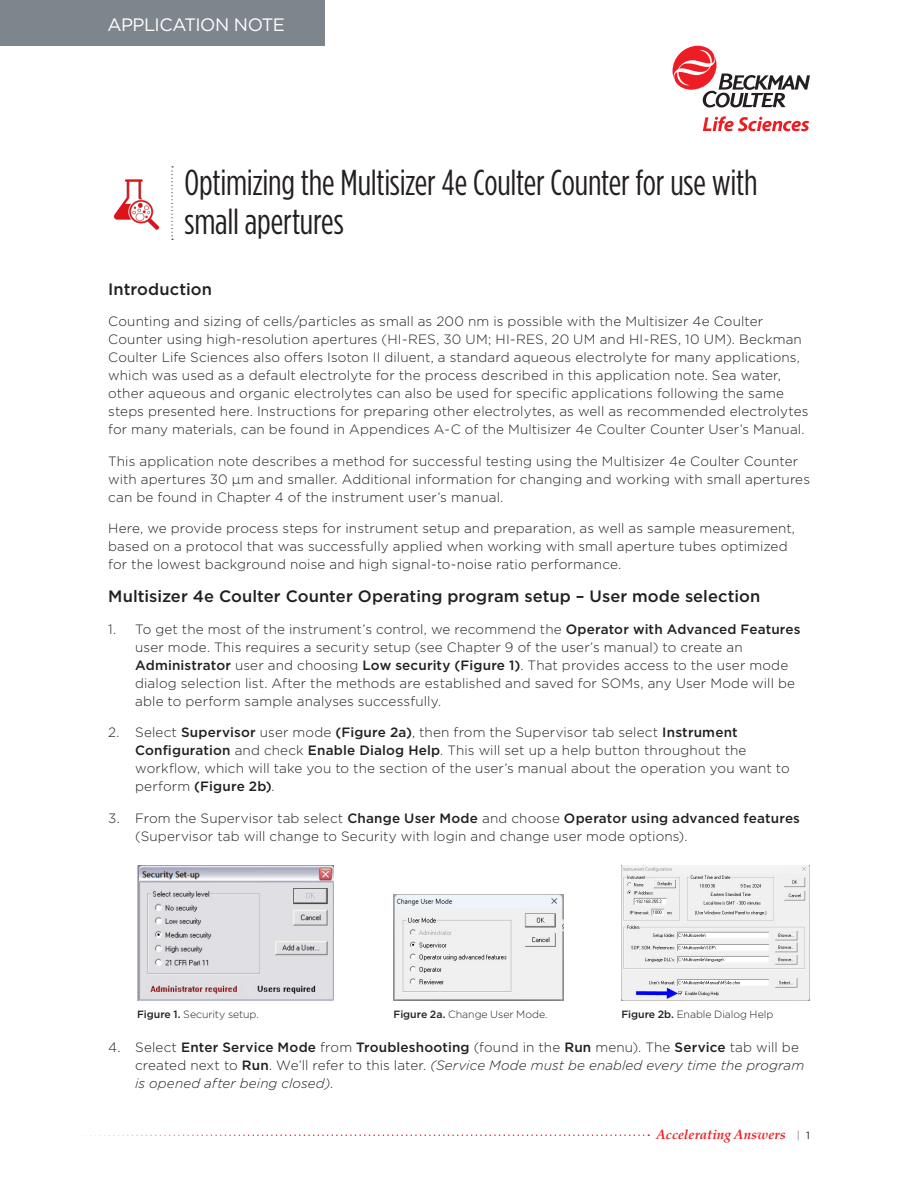
<style>
.page{position:relative;width:918px;height:1188px;background:#fff}
.page>*{position:absolute;margin:0;border:0;box-sizing:border-box;transform-origin:0 0}
.t1{font:36px/39px "Gotham Condensed";letter-spacing:-.01em;color:#231f20}
.t2{font:18px "Gotham";letter-spacing:-.03em;color:#fff}
.Doc_-_Header{font:500 16.5px "Gotham";letter-spacing:.005em;color:#231f20}
.Doc_-_Body{font:300 13.5px/18px "Gotham";letter-spacing:.01em;color:#231f20}
.t3{font:italic 13.5px "Palatino";letter-spacing:.005em;color:#ee1d23}
.Doc_-_Fig_Table{font:300 10.5px "Gotham";letter-spacing:-.005em;color:#231f20}
.s1{font-weight:500}
.s2{font-style:italic}
.s3{font-family:"Gotham";font-style:normal;font-size:10.5px;color:#7e868d}
.s4{font-family:"Gotham";font-style:normal;font-size:10.5px;color:#231f20}
</style>
<div class="page">
<svg style="left:81px;top:1134px;width:568px;height:2px"></svg>
<svg style="left:171px;top:166px;width:2px;height:74px"></svg>
<img style="left:113px;top:179px;width:47px;height:51px">
<img style="left:137px;top:865px;width:197px;height:136px">
<img style="left:621px;top:865px;width:189px;height:136px">
<img style="left:394px;top:894px;width:170px;height:107px">
<div style="left:0;top:0;width:325px;height:46px;background:#7e868d"></div>
<svg style="left:673px;top:46px;width:137px;height:62px"></svg>
<svg style="left:703px;top:116px;width:106px;height:15px"></svg>
<h2 class="t2" style="left:107px;top:13px;width:179px">APPLICATION NOTE</h2>
<h1 class="t1" style="left:185px;top:163px;width:574px">Optimizing the Multisizer 4e Coulter Counter for use with small apertures</h1>
<p class="Doc_-_Header" style="left:108px;top:278px;width:105px">Introduction</p>
<p class="Doc_-_Body" style="left:108px;top:312px;width:702px">Counting and sizing of cells/particles as small as 200 nm is possible with the Multisizer 4e Coulter Counter using high-resolution apertures (HI-RES, 30 UM; HI-RES, 20 UM and HI-RES, 10 UM). Beckman Coulter Life Sciences also offers Isoton II diluent, a standard aqueous electrolyte for many applications, which was used as a default electrolyte for the process described in this application note. Sea water, other aqueous and organic electrolytes can also be used for specific applications following the same steps presented here. Instructions for preparing other electrolytes, as well as recommended electrolytes for many materials, can be found in Appendices A-C of the Multisizer 4e Coulter Counter User’s Manual.</p>
<p class="Doc_-_Body" style="left:108px;top:452px;width:703px">This application note describes a method for successful testing using the Multisizer 4e Coulter Counter with apertures 30 µm and smaller. Additional information for changing and working with small apertures can be found in Chapter 4 of the instrument user’s manual.</p>
<p class="Doc_-_Body" style="left:108px;top:519px;width:688px">Here, we provide process steps for instrument setup and preparation, as well as sample measurement, based on a protocol that was successfully applied when working with small aperture tubes optimized for the lowest background noise and high signal-to-noise ratio performance.</p>
<p class="Doc_-_Header" style="left:108px;top:586px;width:654px">Multisizer 4e Coulter Counter Operating program setup – User mode selection</p>
<p class="Doc_-_Body" style="left:135px;top:620px;width:667px;text-indent:-27px">1. To get the most of the instrument’s control, we recommend the <span class="s1">Operator with Advanced Features </span>user mode. This requires a security setup (see Chapter 9 of the user’s manual) to create an <span class="s1">Administrator</span> user and choosing <span class="s1">Low security (Figure 1)</span>. That provides access to the user mode dialog selection list. After the methods are established and saved for SOMs, any User Mode will be able to perform sample analyses successfully.</p>
<p class="Doc_-_Body" style="left:135px;top:723px;width:656px;text-indent:-27px">2. Select <span class="s1">Supervisor</span> user mode <span class="s1">(Figure 2a)</span>, then from the Supervisor tab select <span class="s1">Instrument Configuration</span> and check <span class="s1">Enable Dialog Help</span>. This will set up a help button throughout the workflow, which will take you to the section of the user’s manual about the operation you want to perform <span class="s1">(Figure 2b)</span>.</p>
<p class="Doc_-_Body" style="left:135px;top:809px;width:666px;text-indent:-27px">3. From the Supervisor tab select <span class="s1">Change User Mode</span> and choose <span class="s1">Operator using advanced features </span>(Supervisor tab will change to Security with login and change user mode options).</p>
<p class="Doc_-_Fig_Table" style="left:137px;top:1007px;width:123px"><span class="s1">Figure 1.</span> Security setup.</p>
<p class="Doc_-_Fig_Table" style="left:394px;top:1007px;width:156px"><span class="s1">Figure 2a.</span> Change User Mode.</p>
<p class="Doc_-_Fig_Table" style="left:621px;top:1007px;width:153px"><span class="s1">Figure 2b.</span> Enable Dialog Help</p>
<p class="Doc_-_Body" style="left:135px;top:1038px;width:671px;text-indent:-27px">4. Select <span class="s1">Enter Service Mode</span> from <span class="s1">Troubleshooting</span> (found in the <span class="s1">Run</span> menu). The <span class="s1">Service</span> tab will be created next to <span class="s1">Run</span>. We’ll refer to this later. <span class="s2">(Service Mode must be enabled every time the program is opened after being closed)</span>.</p>
<p class="t3" style="left:656px;top:1123px;width:155px">Accelerating Answers <span class="s3">|</span> <span class="s4">1</span></p>
</div>
